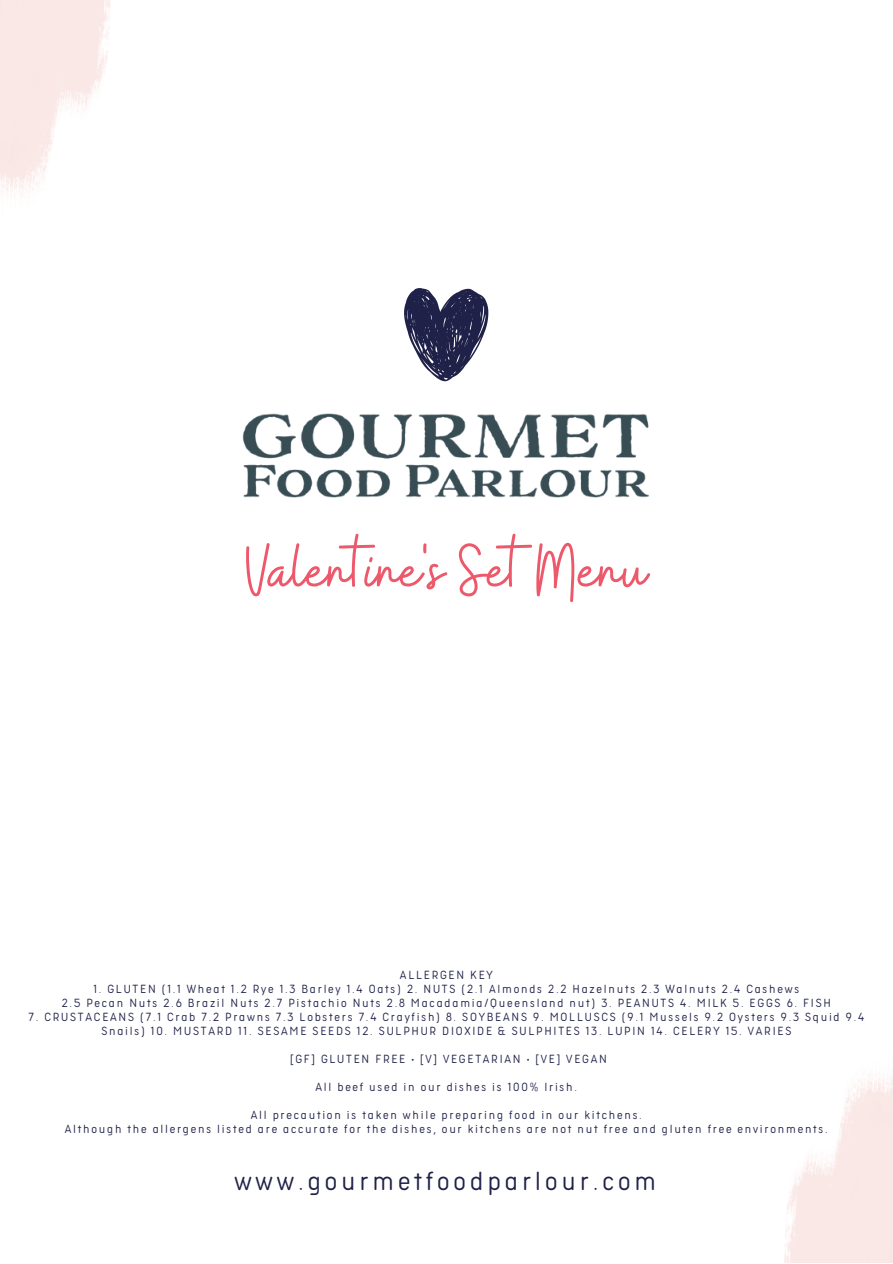
<style>
.page{position:relative;width:893px;height:1264px;background:#fff}
.page>*{position:absolute;margin:0;border:0;box-sizing:border-box;transform-origin:0 0}
.t1{font:73.95px "Buffalo";color:#ed586b}
.t2{font:300 28.65px "Aristotelica Pro Cnd Txt";letter-spacing:.135em;color:#1f2148}
.t3{font:300 13.05px/14.1px "Aristotelica Pro Cnd Txt";letter-spacing:.135em;color:#1f2148;text-align:center}
</style>
<div class="page">
<svg style="left:404px;top:288px;width:84px;height:93px"></svg>
<img style="left:242px;top:413px;width:407px;height:85px">
<img style="left:0;top:0;width:110px;height:196px">
<img style="left:784px;top:1074px;width:108px;height:188px">
<h1 class="t1" style="left:246px;top:522px;width:402px">Valentine's Set Menu</h1>
<p class="t3" style="left:400px;top:968px;width:94px">ALLERGEN KEY</p>
<p class="t3" style="left:62px;top:982px;width:770px">1. GLUTEN (1.1 Wheat 1.2 Rye 1.3 Barley 1.4 Oats) 2. NUTS (2.1 Almonds 2.2 Hazelnuts 2.3 Walnuts 2.4 Cashews<br>2.5 Pecan Nuts 2.6 Brazil Nuts 2.7 Pistachio Nuts 2.8 Macadamia/Queensland nut) 3. PEANUTS 4. MILK 5. EGGS 6. FISH</p>
<p class="t3" style="left:28px;top:1010px;width:837px">7. CRUSTACEANS (7.1 Crab 7.2 Prawns 7.3 Lobsters 7.4 Crayfish) 8. SOYBEANS 9. MOLLUSCS (9.1 Mussels 9.2 Oysters 9.3 Squid 9.4<br>Snails) 10. MUSTARD 11. SESAME SEEDS 12. SULPHUR DIOXIDE &amp; SULPHITES 13. LUPIN 14. CELERY 15. VARIES</p>
<p class="t3" style="left:251px;top:1045px;width:392px;line-height:28px">[GF] GLUTEN FREE • [V] VEGETARIAN • [VE] VEGAN<br>All beef used in our dishes is 100% Irish.<br>All precaution is taken while preparing food in our kitchens.</p>
<p class="t3" style="left:65px;top:1123px;width:764px">Although the allergens listed are accurate for the dishes, our kitchens are not nut free and gluten free environments.</p>
<h2 class="t2" style="left:234px;top:1171px;width:423px">www.gourmetfoodparlour.com</h2>
</div>
